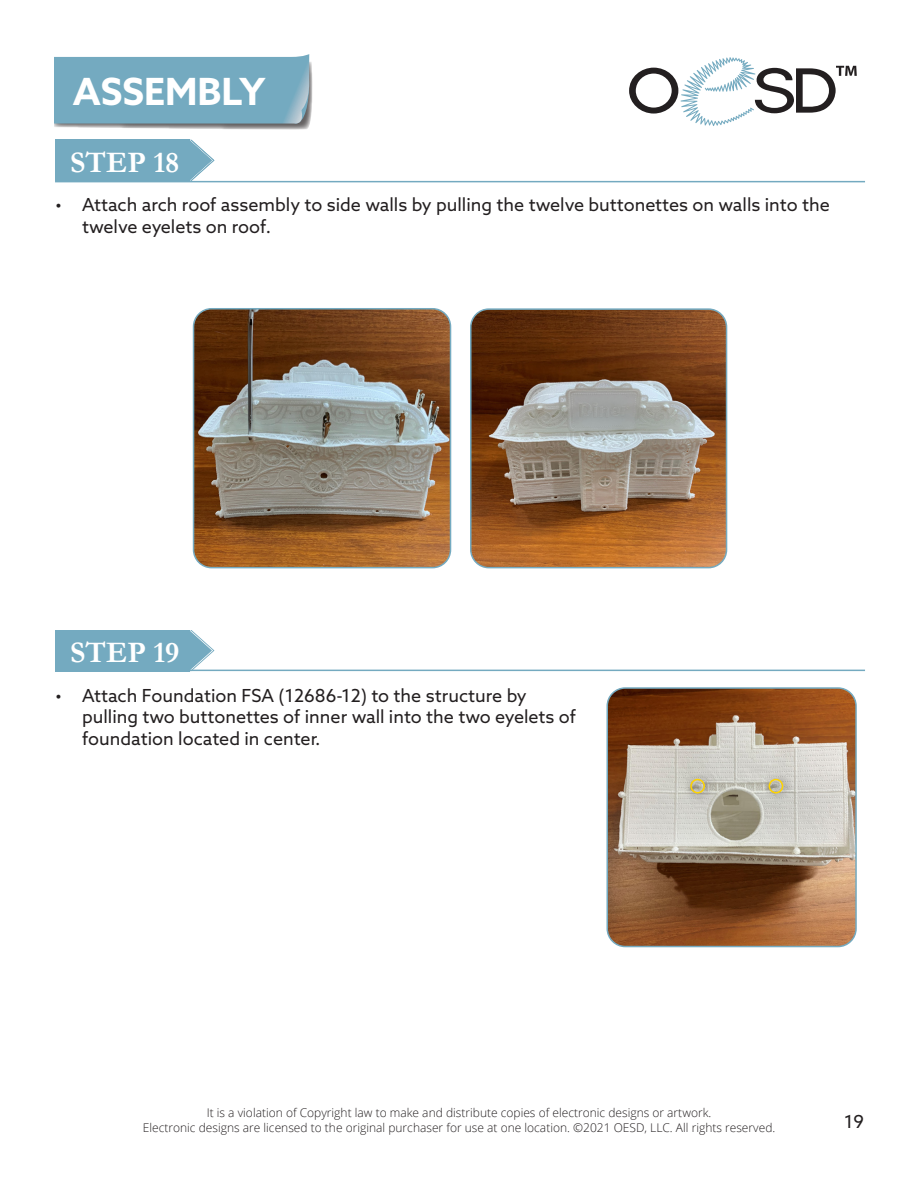
<style>
.page{position:relative;width:918px;height:1188px;background:#fff}
.page>*{position:absolute;margin:0;border:0;box-sizing:border-box;transform-origin:0 0}
.t1{font:700 37.5px "Azo Sans";color:#fff}
.t2{font:700 30px "Garamond";color:#fff}
.t3{font:18px/21.6px "Azo Sans";color:#231f20}
.t4{font:300 12px "Open Sans";color:#231f20}
</style>
<div class="page">
<svg style="left:629px;top:57px;width:228px;height:69px"></svg>
<hr style="left:55px;top:670px;width:810px;height:1px;background:#74aac0">
<hr style="left:55px;top:181px;width:810px;height:1px;background:#74aac0">
<div style="left:55px;top:630px;width:134px;height:41px;background:#74aac0"></div>
<svg style="left:189px;top:630px;width:25px;height:40px"></svg>
<div style="left:55px;top:140px;width:134px;height:41px;background:#74aac0"></div>
<svg style="left:189px;top:140px;width:25px;height:41px"></svg>
<svg style="left:54px;top:54px;width:259px;height:76px;background:#80aec0"></svg>
<img style="left:609px;top:690px;width:245px;height:257px">
<div style="left:606px;top:687px;width:251px;height:260px;border:2px solid #74aac0;border-radius:18px"></div>
<img style="left:194px;top:309px;width:257px;height:259px">
<div style="left:193px;top:308px;width:258px;height:260px;border:2px solid #74aac0;border-radius:18px"></div>
<img style="left:471px;top:311px;width:256px;height:257px">
<div style="left:470px;top:308px;width:257px;height:260px;border:2px solid #74aac0;border-radius:18px"></div>
<div style="left:684px;top:773px;width:30px;height:30px;background:#231f20;opacity:.75"></div>
<div style="left:690px;top:779px;width:15px;height:15px;border:2px solid #ffd400;border-radius:50%"></div>
<div style="left:762px;top:773px;width:31px;height:30px;background:#231f20;opacity:.75"></div>
<div style="left:769px;top:779px;width:14px;height:15px;border:2px solid #ffd400;border-radius:50%"></div>
<p class="t1" style="left:73px;top:67px;width:194px">ASSEMBLY</p>
<p class="t2" style="left:70px;top:142px;width:111px">STEP 18</p>
<p class="t2" style="left:153px;top:142px;width:22px">X</p>
<p class="t3" style="left:82px;top:194px;width:749px;text-indent:-27px">• Attach arch roof assembly to side walls by pulling the twelve buttonettes on walls into the twelve eyelets on roof.</p>
<p class="t2" style="left:70px;top:632px;width:111px">STEP 19</p>
<p class="t3" style="left:82px;top:684px;width:496px;text-indent:-27px">• Attach Foundation FSA (12686-12) to the structure by pulling two buttonettes of inner wall into the two eyelets of foundation located in center.</p>
<p class="t4" style="left:207px;top:1105px;width:506px">It is a violation of Copyright law to make and distribute copies of electronic designs or artwork.</p>
<p class="t4" style="left:143px;top:1119px;width:634px">Electronic designs are licensed to the original purchaser for use at one location. ©2021 OESD, LLC. All rights reserved.</p>
<p class="t3" style="left:844px;top:1110px;width:21px">19</p>
</div>
